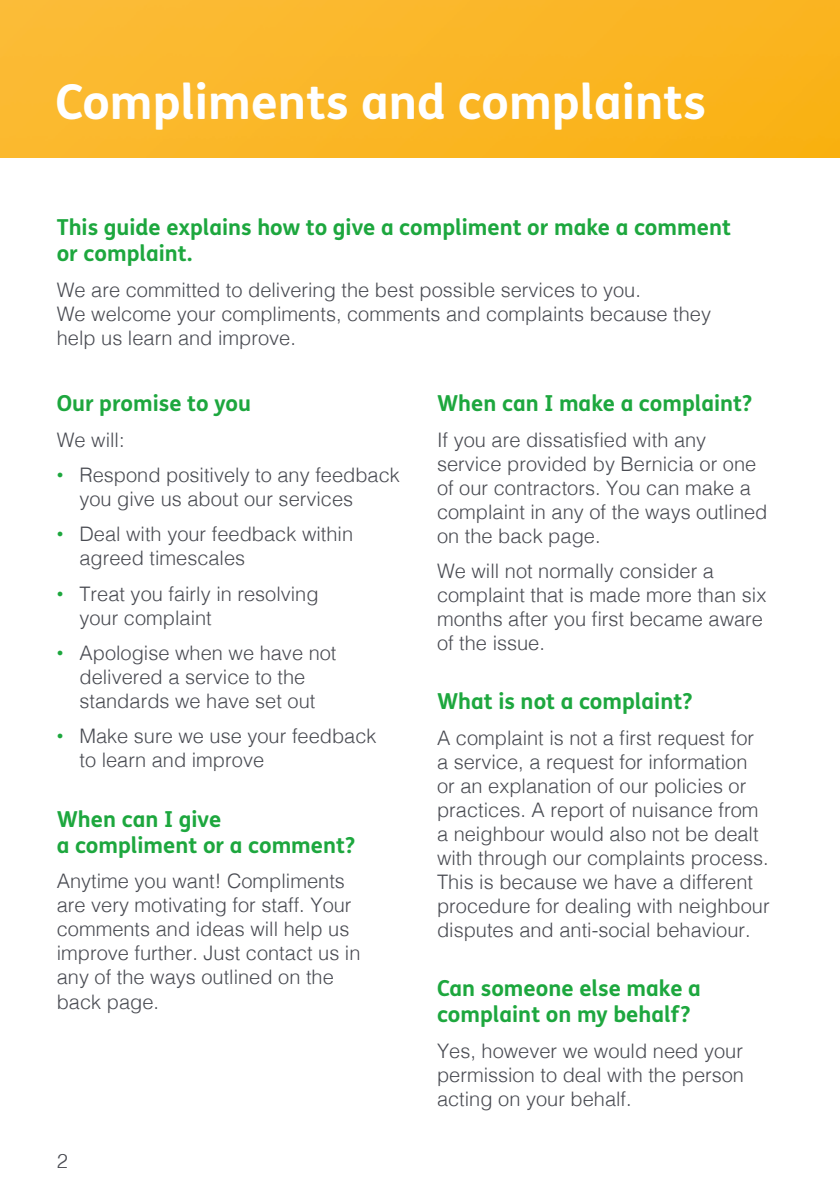
<style>
.page{position:relative;width:840px;height:1191px;background:#fff}
.page>*{position:absolute;margin:0;border:0;box-sizing:border-box;transform-origin:0 0}
.t1{font:700 48px "FS Me Pro";color:#fff}
.t2{font:700 22px/26.4px "FS Me Pro";color:#1da73e}
.t3{font:300 20px/24px "Helvetica";color:#494b52}
.s1{font-family:"FS Me";color:#1da73e}
</style>
<div class="page">
<img style="left:0;top:0;width:839px;height:157px">
<h1 class="t1" style="left:55px;top:64px;width:652px">Compliments and complaints</h1>
<p class="t2" style="left:57px;top:213px;width:675px">This guide explains how to give a compliment or make a comment or complaint.</p>
<p class="t3" style="left:57px;top:276px;width:655px">We are committed to delivering the best possible services to you.<br>We welcome your compliments, comments and complaints because they help us learn and improve.</p>
<p class="t2" style="left:57px;top:389px;width:196px">Our promise to you</p>
<p class="t3" style="left:57px;top:426px;width:69px">We will:</p>
<p class="t3" style="left:79px;top:461px;width:322px;text-indent:-23px"><span class="s1">•</span> Respond positively to any feedback you give us about our services</p>
<p class="t3" style="left:79px;top:521px;width:275px;text-indent:-23px"><span class="s1">•</span> Deal with your feedback within agreed timescales</p>
<p class="t3" style="left:79px;top:580px;width:240px;text-indent:-23px"><span class="s1">•</span> Treat you fairly in resolving your complaint</p>
<p class="t3" style="left:57px;top:639px;width:281px;text-align:center"><span class="s1">•</span> Apologise when we have not delivered a service to the standards we have set out</p>
<p class="t3" style="left:79px;top:723px;width:298px;text-indent:-23px"><span class="s1">•</span> Make sure we use your feedback to learn and improve</p>
<p class="t2" style="left:57px;top:804px;width:300px">When can I give<br>a compliment or a comment?</p>
<p class="t3" style="left:57px;top:868px;width:305px">Anytime you want! Compliments are very motivating for staff. Your comments and ideas will help us improve further. Just contact us in any of the ways outlined on the back page.</p>
<p class="t3" style="left:57px;top:1147px;width:13px">2</p>
<p class="t2" style="left:437px;top:389px;width:316px">When can I make a complaint?</p>
<p class="t3" style="left:437px;top:426px;width:332px">If you are dissatisfied with any service provided by Bernicia or one of our contractors. You can make a complaint in any of the ways outlined on the back page.</p>
<p class="t3" style="left:437px;top:557px;width:330px">We will not normally consider a complaint that is made more than six months after you first became aware of the issue.</p>
<p class="t2" style="left:437px;top:687px;width:257px">What is not a complaint?</p>
<p class="t3" style="left:437px;top:724px;width:334px">A complaint is not a first request for a service, a request for information or an explanation of our policies or practices. A report of nuisance from a neighbour would also not be dealt with through our complaints process.<br>This is because we have a different procedure for dealing with neighbour disputes and anti-social behaviour.</p>
<p class="t2" style="left:437px;top:974px;width:265px">Can someone else make a complaint on my behalf?</p>
<p class="t3" style="left:437px;top:1037px;width:308px;text-align:justify">Yes, however we would need your permission to deal with the person acting on your behalf.</p>
</div>
